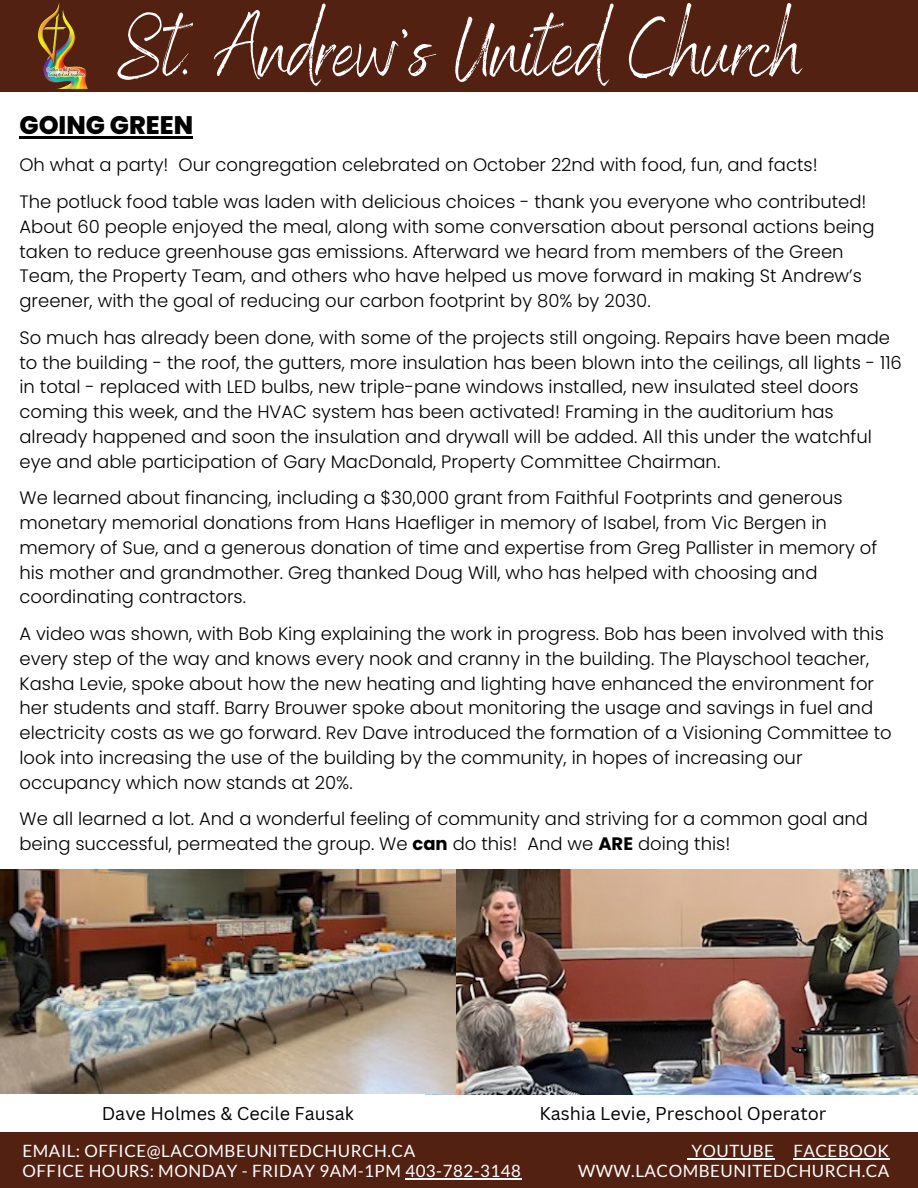
<style>
.page{position:relative;width:918px;height:1188px;background:#fff}
.page>*{position:absolute;margin:0;border:0;box-sizing:border-box;transform-origin:0 0}
.t1{font:82.5px "Benedict";color:#fff}
.t2{font:800 25.35px "Poppins";color:#000}
.t3{font:300 18px/24.8px "Poppins";color:#000}
.t4{font:18px "Canva Sans";color:#000}
.t5{font:16.95px "Lato";letter-spacing:.03em;color:#fff}
.s1{font-weight:700}
</style>
<div class="page">
<div style="left:0;top:1133px;width:918px;height:55px;background:#532112"></div>
<div style="left:0;top:0;width:918px;height:92px;background:#532112"></div>
<img style="left:37px;top:0;width:51px;height:90px">
<img style="left:456px;top:869px;width:462px;height:225px">
<img style="left:0;top:869px;width:456px;height:225px">
<hr style="left:19px;top:137px;width:174px;height:2px;background:#000">
<hr style="left:691px;top:1158px;width:84px;height:1px;background:#fff">
<hr style="left:793px;top:1158px;width:97px;height:1px;background:#fff">
<hr style="left:405px;top:1179px;width:116px;height:1px;background:#fff">
<p class="t1" style="left:117px;top:-3px;width:687px">St. Andrew’s United Church</p>
<p class="t2" style="left:19px;top:108px;width:175px">GOING GREEN</p>
<p class="t3" style="left:19px;top:153px;width:800px">Oh what a party! Our congregation celebrated on October 22nd with food, fun, and facts!</p>
<p class="t3" style="left:19px;top:189px;width:857px">The potluck food table was laden with delicious choices - thank you everyone who contributed!<br>About 60 people enjoyed the meal, along with some conversation about personal actions being taken to reduce greenhouse gas emissions. Afterward we heard from members of the Green Team, the Property Team, and others who have helped us move forward in making St Andrew’s greener, with the goal of reducing our carbon footprint by 80% by 2030.</p>
<p class="t3" style="left:19px;top:325px;width:884px">So much has already been done, with some of the projects still ongoing. Repairs have been made to the building - the roof, the gutters, more insulation has been blown into the ceilings, all lights - 116 in total - replaced with LED bulbs, new triple-pane windows installed, new insulated steel doors coming this week, and the HVAC system has been activated! Framing in the auditorium has already happened and soon the insulation and drywall will be added. All this under the watchful eye and able participation of Gary MacDonald, Property Committee Chairman.</p>
<p class="t3" style="left:19px;top:486px;width:859px">We learned about financing, including a $30,000 grant from Faithful Footprints and generous monetary memorial donations from Hans Haefliger in memory of Isabel, from Vic Bergen in memory of Sue, and a generous donation of time and expertise from Greg Pallister in memory of his mother and grandmother. Greg thanked Doug Will, who has helped with choosing and coordinating contractors.</p>
<p class="t3" style="left:19px;top:621px;width:874px">A video was shown, with Bob King explaining the work in progress. Bob has been involved with this every step of the way and knows every nook and cranny in the building. The Playschool teacher, Kasha Levie, spoke about how the new heating and lighting have enhanced the environment for her students and staff. Barry Brouwer spoke about monitoring the usage and savings in fuel and electricity costs as we go forward. Rev Dave introduced the formation of a Visioning Committee to look into increasing the use of the building by the community, in hopes of increasing our occupancy which now stands at 20%.</p>
<p class="t3" style="left:19px;top:807px;width:850px">We all learned a lot. And a wonderful feeling of community and striving for a common goal and being successful, permeated the group. We <span class="s1">can</span> do this! And we <span class="s1">ARE</span> doing this!</p>
<p class="t4" style="left:102px;top:1101px;width:254px">Dave Holmes &amp; Cecile Fausak</p>
<p class="t4" style="left:540px;top:1101px;width:288px">Kashia Levie, Preschool Operator</p>
<p class="t5" style="left:23px;top:1140px;width:394px">EMAIL: OFFICE@LACOMBEUNITEDCHURCH.CA</p>
<p class="t5" style="left:691px;top:1140px;width:199px">YOUTUBE FACEBOOK</p>
<p class="t5" style="left:23px;top:1161px;width:500px">OFFICE HOURS: MONDAY - FRIDAY 9AM-1PM 403-782-3148</p>
<p class="t5" style="left:578px;top:1161px;width:313px">WWW.LACOMBEUNITEDCHURCH.CA</p>
</div>
